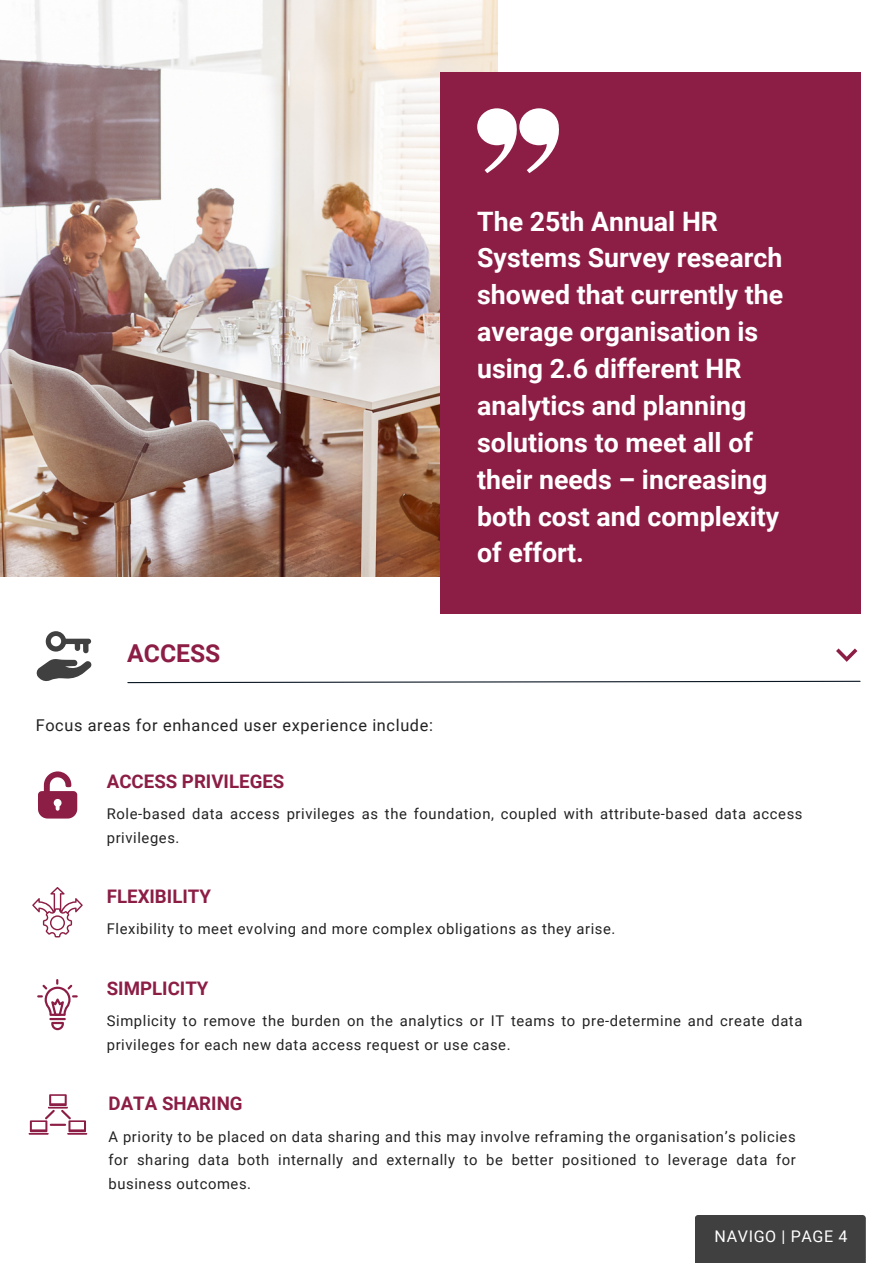
<style>
.page{position:relative;width:893px;height:1264px;background:#fff}
.page>*{position:absolute;margin:0;border:0;box-sizing:border-box;transform-origin:0 0}
.t1{font:700 26.7px/36.9px "Roboto";color:#fff}
.t2{font:700 24.75px "Roboto";color:#8c1d45}
.t3{font:700 18.75px "Roboto";color:#8c1d45}
.t4{font:16.35px "Roboto";letter-spacing:.04em;color:#222}
.t5{font:16.05px "Roboto";letter-spacing:.04em;color:#fff}
.t6{font:14.85px/23.5px "Roboto";letter-spacing:.04em;color:#222}
</style>
<div class="page">
<img style="left:0;top:0;width:497px;height:576px">
<div style="left:440px;top:72px;width:420px;height:542px;background:#8c1d45"></div>
<svg style="left:477px;top:108px;width:82px;height:65px"></svg>
<svg style="left:36px;top:631px;width:56px;height:50px"></svg>
<svg style="left:38px;top:771px;width:39px;height:47px"></svg>
<svg style="left:32px;top:887px;width:51px;height:50px"></svg>
<hr style="left:49px;top:1017px;width:17px;height:3px;background:#8c1d45">
<svg style="left:51px;top:1021px;width:13px;height:9px"></svg>
<svg style="left:37px;top:979px;width:41px;height:36px"></svg>
<svg style="left:29px;top:1094px;width:58px;height:40px"></svg>
<div style="left:695px;top:1215px;width:170px;height:47px;background:#3f403f"></div>
<svg style="left:127px;top:680px;width:734px;height:3px"></svg>
<svg style="left:836px;top:648px;width:21px;height:14px"></svg>
<p class="t2" style="left:127px;top:638px;width:95px">ACCESS</p>
<p class="t4" style="left:36px;top:715px;width:399px">Focus areas for enhanced user experience include:</p>
<p class="t3" style="left:107px;top:770px;width:179px">ACCESS PRIVILEGES</p>
<p class="t1" style="left:477px;top:203px;width:307px">The 25th Annual HR<br>Systems Survey research showed that currently the average organisation is using 2.6 different HR analytics and planning solutions to meet all of their needs – increasing both cost and complexity of effort.</p>
<p class="t6" style="left:107px;top:802px;width:697px">Role-based data access privileges as the foundation, coupled with attribute-based data access privileges.</p>
<p class="t3" style="left:107px;top:885px;width:106px">FLEXIBILITY</p>
<p class="t6" style="left:107px;top:917px;width:510px">Flexibility to meet evolving and more complex obligations as they arise.</p>
<p class="t3" style="left:107px;top:977px;width:103px">SIMPLICITY</p>
<p class="t6" style="left:107px;top:1009px;width:697px">Simplicity to remove the burden on the analytics or IT teams to pre-determine and create data privileges for each new data access request or use case.</p>
<p class="t3" style="left:108px;top:1092px;width:135px">DATA SHARING</p>
<p class="t6" style="left:108px;top:1124px;width:688px;text-align:justify">A priority to be placed on data sharing and this may involve reframing the organisation’s policies for sharing data both internally and externally to be better positioned to leverage data for business outcomes.</p>
<p class="t5" style="left:714px;top:1226px;width:134px">NAVIGO | PAGE 4</p>
</div>
